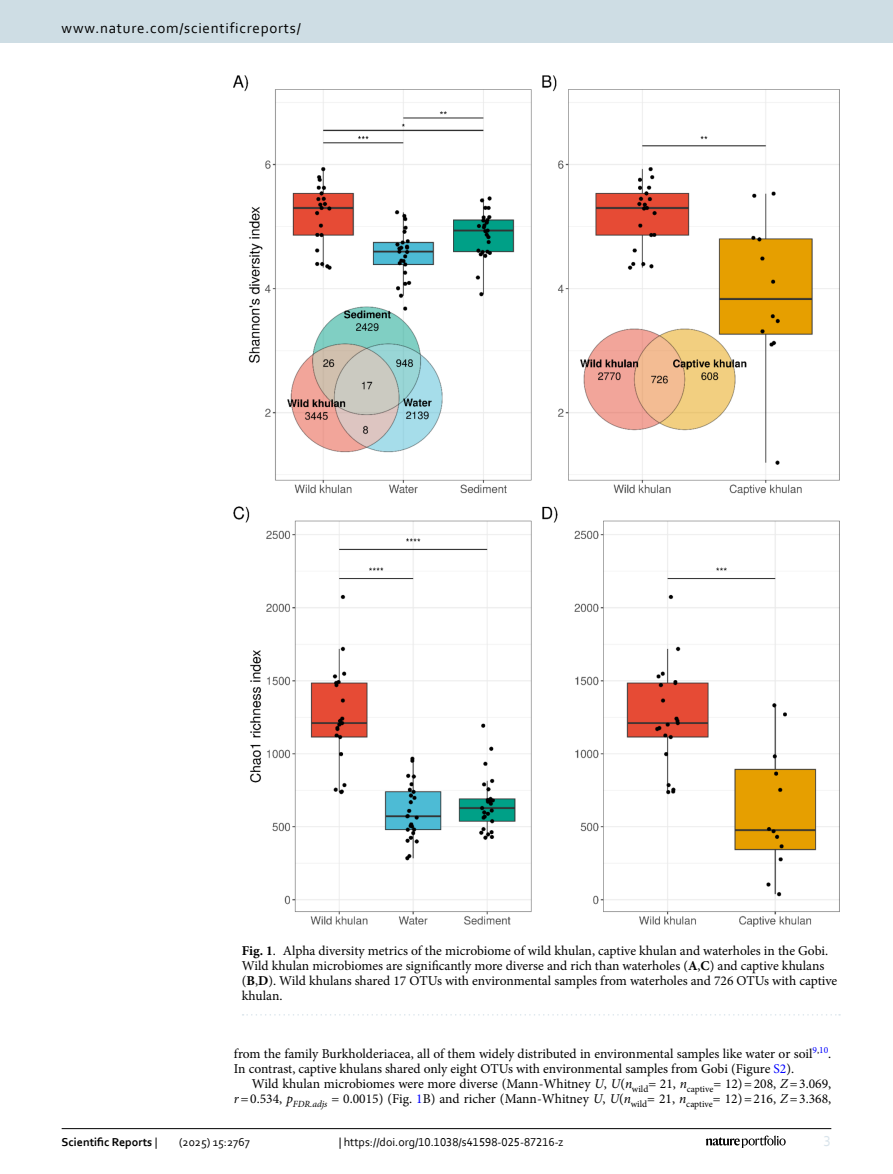
<style>
.page{position:relative;width:893px;height:1174px;background:#fff}
.page>*{position:absolute;margin:0;border:0;box-sizing:border-box;transform-origin:0 0}
.t1{font:15px "Corbel";letter-spacing:.05em;color:#000}
.t2{font:15px "Corbel";color:#d9e4eb}
.Figure_Caption{font:13.5px/15px "Minion Pro";letter-spacing:-.005em;color:#000}
.Body_Text{font:13.5px/15px "Minion Pro";color:#000}
.Body_Text_Indent{font:13.5px/15px "Minion Pro";color:#000;text-align:right}
.t3{font:12px "Corbel";color:#000}
.t4{font:700 12px "Corbel";color:#000}
.s1{font-weight:700}
.s2{color:#00f}
.s3{font-style:italic}
.s4{font-weight:400}
</style>
<div class="page">
<img style="left:234px;top:76px;width:606px;height:850px">
<svg style="left:243px;top:1014px;width:597px;height:1px"></svg>
<hr style="left:62px;top:1128px;width:769px;height:1px;background:#000">
<svg style="left:706px;top:1135px;width:80px;height:12px"></svg>
<div style="left:0;top:0;width:893px;height:43px;background:#cedde4"></div>
<p class="t1" style="left:62px;top:18px;width:241px">www.nature.com/scientificreports/</p>
<p class="Figure_Caption" style="left:242px;top:942px;width:597px"><span class="s1">Fig. 1</span>. Alpha diversity metrics of the microbiome of wild khulan, captive khulan and waterholes in the Gobi.<br>Wild khulan microbiomes are significantly more diverse and rich than waterholes (<span class="s1">A</span>,<span class="s1">C</span>) and captive khulans (<span class="s1">B</span>,<span class="s1">D</span>). Wild khulans shared 17 OTUs with environmental samples from waterholes and 726 OTUs with captive khulan.</p>
<p class="Body_Text" style="left:234px;top:1045px;width:599px">from the family Burkholderiacea, all of them widely distributed in environmental samples like water or soil<sup>9</sup><sup>,</sup><sup>10</sup>.<br>In contrast, captive khulans shared only eight OTUs with environmental samples from Gobi (Figure <span class="s2">S2</span>).</p>
<p class="Body_Text_Indent" style="left:234px;top:1075px;width:599px">Wild khulan microbiomes were more diverse (Mann-Whitney <span class="s3">U</span>, <span class="s3">U</span>(<span class="s3">n</span><sub>wild</sub>= 21, <span class="s3">n</span><sub>captive</sub>= 12)=208, <span class="s3">Z</span>=3.069, <span class="s3">r=</span>0.534, <span class="s3">p</span><sub>FDR.adjs</sub> = 0.0015) (Fig. <span class="s2">1</span>B) and richer (Mann-Whitney <span class="s3">U</span>, <span class="s3">U</span>(<span class="s3">n</span><sub>wild</sub>= 21, <span class="s3">n</span><sub>captive</sub>= 12)=216, <span class="s3">Z</span>=3.368,</p>
<p class="t4" style="left:62px;top:1134px;width:97px">Scientific Reports <span class="s4">|</span></p>
<p class="t3" style="left:179px;top:1134px;width:72px">(2025) 15:2767</p>
<p class="t3" style="left:339px;top:1134px;width:226px">| https://doi.org/10.1038/s41598-025-87216-z</p>
<p class="t2" style="left:824px;top:1132px;width:9px">3</p>
</div>
